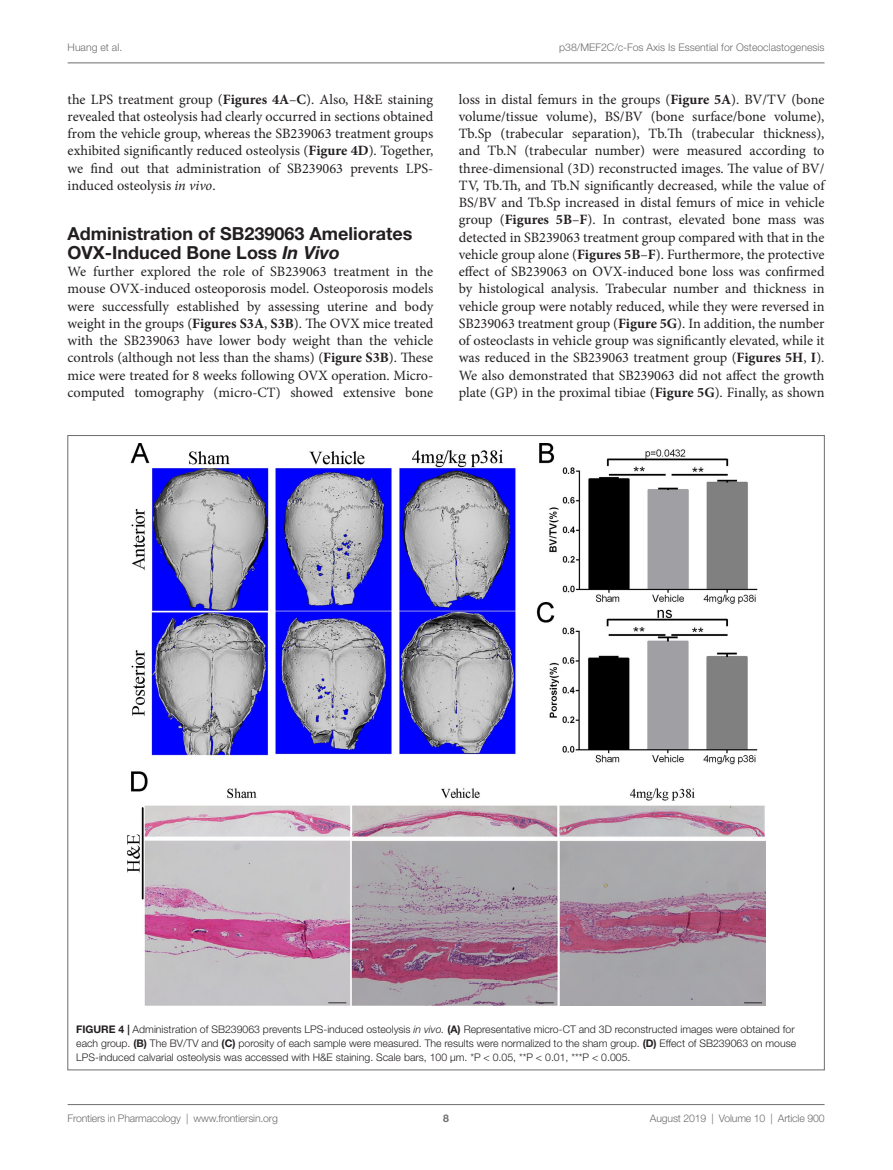
<style>
.page{position:relative;width:893px;height:1170px;background:#fff}
.page>*{position:absolute;margin:0;border:0;box-sizing:border-box;transform-origin:0 0}
._2{font:700 18px/18.8px "Helvetica Neue LT Std";color:#231f20}
.T1{font:14.25px/17.2px "Minion Pro";color:#231f20;text-align:justify}
.FC{font:300 10.5px/14.2px "Helvetica Neue LT Std";color:#231f20}
.t1{font:300 10.5px "Helvetica Neue LT Std";letter-spacing:-.015em;color:#6c6d70}
.t2{font:700 10.5px "Helvetica Neue LT Std";color:#6c6d70}
.s1{font-weight:700}
.s2{font-style:italic}
</style>
<div class="page">
<hr style="left:68px;top:63px;width:756px;height:1px;background:#6c6d70">
<hr style="left:68px;top:1104px;width:756px;height:1px;background:#6c6d70">
<img style="left:127px;top:444px;width:638px;height:561px">
<p class="t1" style="left:68px;top:41px;width:56px">Huang et al.</p>
<p class="t1" style="left:559px;top:41px;width:267px">p38/MEF2C/c-Fos Axis Is Essential for Osteoclastogenesis</p>
<p class="T1" style="left:68px;top:90px;width:367px">the LPS treatment group (<span class="s1">Figures 4A</span>–<span class="s1">C</span>). Also, H&amp;E staining revealed that osteolysis had clearly occurred in sections obtained from the vehicle group, whereas the SB239063 treatment groups exhibited significantly reduced osteolysis (<span class="s1">Figure 4D</span>). Together, we find out that administration of SB239063 prevents LPS&shy;induced osteolysis <span class="s2">in vivo</span>.</p>
<p class="_2" style="left:68px;top:224px;width:346px">Administration of SB239063 Ameliorates<br>OVX-Induced Bone Loss <span class="s2">In Vivo</span></p>
<p class="T1" style="left:68px;top:263px;width:367px">We further explored the role of SB239063 treatment in the mouse OVX-induced osteoporosis model. Osteoporosis models were successfully established by assessing uterine and body weight in the groups (<span class="s1">Figures S3A</span>, <span class="s1">S3B</span>). The OVX mice treated with the SB239063 have lower body weight than the vehicle controls (although not less than the shams) (<span class="s1">Figure S3B</span>). These mice were treated for 8 weeks following OVX operation. Micro&shy;computed tomography (micro-CT) showed extensive bone</p>
<p class="T1" style="left:459px;top:90px;width:367px">loss in distal femurs in the groups (<span class="s1">Figure 5A</span>). BV/TV (bone volume/tissue volume), BS/BV (bone surface/bone volume), Tb.Sp (trabecular separation), Tb.Th (trabecular thickness), and Tb.N (trabecular number) were measured according to three-dimensional (3D) reconstructed images. The value of BV/ TV, Tb.Th, and Tb.N significantly decreased, while the value of BS/BV and Tb.Sp increased in distal femurs of mice in vehicle group (<span class="s1">Figures 5B</span>–<span class="s1">F</span>). In contrast, elevated bone mass was detected in SB239063 treatment group compared with that in the vehicle group alone (<span class="s1">Figures 5B</span>–<span class="s1">F</span>). Furthermore, the protective effect of SB239063 on OVX-induced bone loss was confirmed by histological analysis. Trabecular number and thickness in vehicle group were notably reduced, while they were reversed in SB239063 treatment group (<span class="s1">Figure 5G</span>). In addition, the number of osteoclasts in vehicle group was significantly elevated, while it was reduced in the SB239063 treatment group (<span class="s1">Figures 5H</span>, <span class="s1">I</span>).<br>We also demonstrated that SB239063 did not affect the growth plate (GP) in the proximal tibiae (<span class="s1">Figure 5G</span>). Finally, as shown</p>
<p class="FC" style="left:76px;top:1021px;width:721px"><span class="s1">FIGURE 4 |</span> Administration of SB239063 prevents LPS-induced osteolysis <span class="s2">in vivo.</span> <span class="s1">(A)</span> Representative micro-CT and 3D reconstructed images were obtained for each group. <span class="s1">(B)</span> The BV/TV and <span class="s1">(C)</span> porosity of each sample were measured. The results were normalized to the sham group. <span class="s1">(D)</span> Effect of SB239063 on mouse<br>LPS-induced calvarial osteolysis was accessed with H&amp;E staining. Scale bars, 100 μm. *P &lt; 0.05, **P &lt; 0.01, ***P &lt; 0.005.</p>
<p class="t1" style="left:68px;top:1111px;width:212px">Frontiers in Pharmacology | www.frontiersin.org</p>
<p class="t2" style="left:443px;top:1111px;width:7px">8</p>
<p class="t1" style="left:650px;top:1111px;width:176px">August 2019 | Volume 10 | Article 900</p>
</div>
